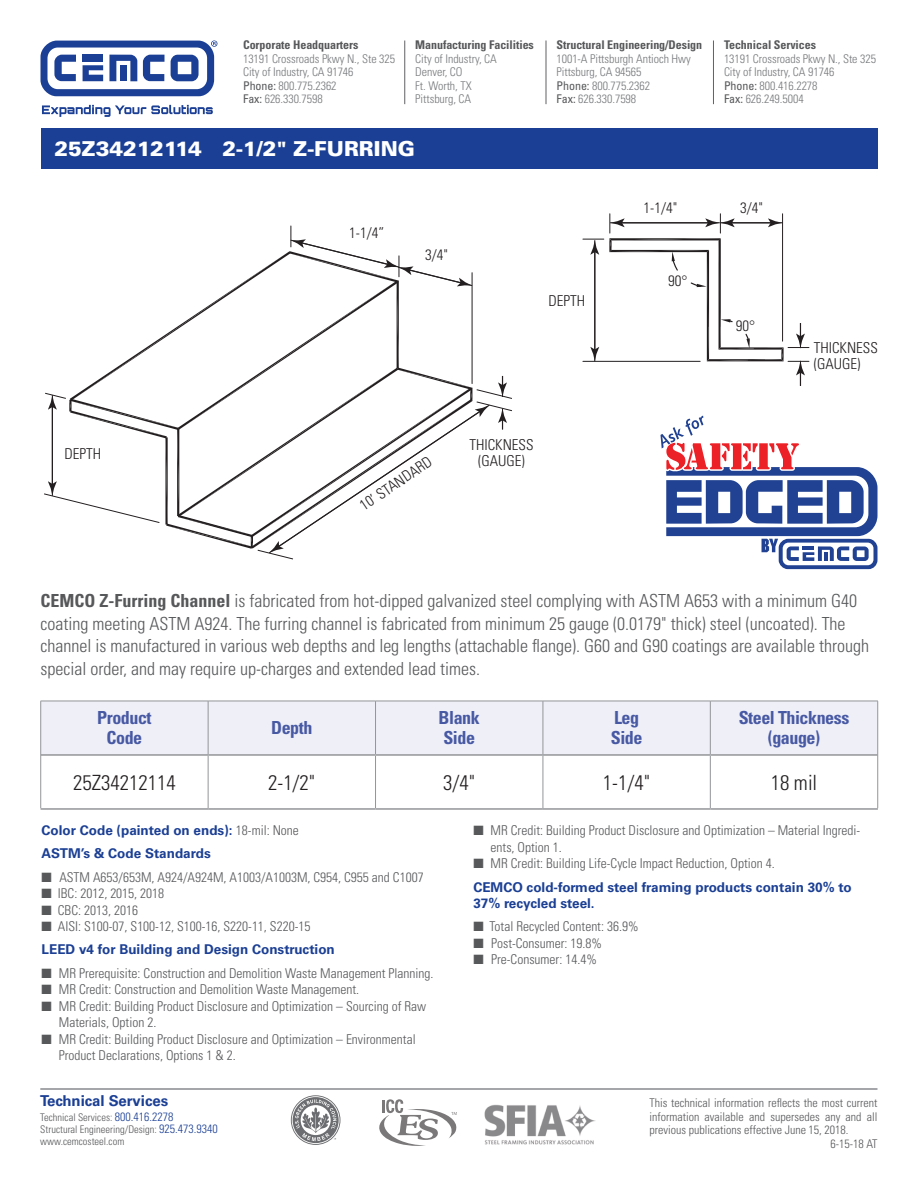
<style>
.page{position:relative;width:918px;height:1188px;background:#fff}
.page>*{position:absolute;margin:0;border:0;box-sizing:border-box;transform-origin:0 0}
.t1{font:300 condensed 21px "Univers LT Std";color:#231f20}
.t2{font:900 20.7px "Univers LT Std";color:#fff}
.t3{font:300 condensed 18px/22.5px "Univers LT Std";color:#57585a}
.t4{font:700 condensed 18px/19.5px "Univers LT Std";letter-spacing:-.025em;color:#4859a4;text-align:center}
.t5{font:300 condensed 15px/16.2px "Univers LT Std";color:#231f20;text-align:center}
.t6{font:700 15px "Univers LT Std";letter-spacing:-.005em;color:#1b3f94}
.t7{font:300 condensed 13.5px/16.5px "Univers LT Std";color:#57585a}
.t8{font:700 13.5px/23.2px "Univers LT Std";color:#1b3f94}
.t9{font:300 condensed 12px/13.5px "Univers LT Std";letter-spacing:-.005em;color:#76787b}
.t10{font:300 condensed 12px "Univers LT Std";color:#57585a}
.t11{font:700 condensed 12px "Univers LT Std";letter-spacing:-.005em;color:#57585a}
.t12{font:300 condensed 10.5px/12px "Univers LT Std";color:#57585a}
.s1{font-weight:400;color:#57585a}
.s2{font-weight:700}
.s3{font-weight:300;font-stretch:condensed;color:#57585a}
.s4{font-weight:700;font-stretch:normal;color:#1b3f94}
.s5{font-size:12px;color:#1b3f94}
</style>
<div class="page">
<hr style="left:40px;top:1088px;width:837px;height:2px;background:#888a8d">
<svg style="left:44px;top:226px;width:468px;height:333px"></svg>
<div style="left:453px;top:439px;width:97px;height:27px;background:#fff"></div>
<svg style="left:583px;top:214px;width:226px;height:172px"></svg>
<div style="left:668px;top:275px;width:20px;height:11px;background:#fff"></div>
<div style="left:735px;top:320px;width:21px;height:11px;background:#fff"></div>
<svg style="left:661px;top:416px;width:217px;height:153px"></svg>
<svg style="left:379px;top:1099px;width:78px;height:47px"></svg>
<svg style="left:291px;top:1095px;width:49px;height:50px"></svg>
<img style="left:485px;top:1104px;width:110px;height:41px">
<svg style="left:42px;top:105px;width:171px;height:12px"></svg>
<svg style="left:40px;top:40px;width:177px;height:56px"></svg>
<hr style="left:405px;top:40px;width:1px;height:64px;background:#616164">
<hr style="left:546px;top:40px;width:1px;height:64px;background:#616164">
<hr style="left:713px;top:40px;width:1px;height:64px;background:#616164">
<div style="left:41px;top:702px;width:836px;height:52px;background:#eeeff7"></div>
<hr style="left:41px;top:701px;width:167px;height:1px;background:#939598">
<hr style="left:40px;top:701px;width:1px;height:54px;background:#939598">
<hr style="left:208px;top:701px;width:168px;height:1px;background:#939598">
<hr style="left:208px;top:701px;width:1px;height:53px;background:#939598">
<hr style="left:376px;top:701px;width:167px;height:1px;background:#939598">
<hr style="left:375px;top:701px;width:1px;height:53px;background:#939598">
<hr style="left:543px;top:701px;width:167px;height:1px;background:#939598">
<hr style="left:543px;top:701px;width:1px;height:53px;background:#939598">
<hr style="left:710px;top:701px;width:168px;height:1px;background:#939598">
<hr style="left:710px;top:701px;width:1px;height:53px;background:#939598">
<hr style="left:877px;top:701px;width:1px;height:54px;background:#939598">
<hr style="left:40px;top:755px;width:1px;height:53px;background:#939598">
<hr style="left:208px;top:756px;width:1px;height:52px;background:#939598">
<hr style="left:375px;top:756px;width:1px;height:52px;background:#939598">
<hr style="left:543px;top:756px;width:1px;height:52px;background:#939598">
<hr style="left:710px;top:756px;width:1px;height:52px;background:#939598">
<hr style="left:877px;top:755px;width:1px;height:53px;background:#939598">
<hr style="left:41px;top:754px;width:167px;height:2px;background:#939598">
<hr style="left:208px;top:754px;width:168px;height:2px;background:#939598">
<hr style="left:376px;top:754px;width:167px;height:2px;background:#939598">
<hr style="left:543px;top:754px;width:167px;height:2px;background:#939598">
<hr style="left:710px;top:754px;width:168px;height:2px;background:#939598">
<hr style="left:41px;top:808px;width:167px;height:2px;background:#939598">
<hr style="left:208px;top:808px;width:168px;height:2px;background:#939598">
<hr style="left:376px;top:808px;width:167px;height:2px;background:#939598">
<hr style="left:543px;top:808px;width:167px;height:2px;background:#939598">
<hr style="left:710px;top:808px;width:168px;height:2px;background:#939598">
<div style="left:41px;top:128px;width:837px;height:41px;background:#1b3f94"></div>
<p class="t11" style="left:243px;top:38px;width:117px">Corporate Headquarters</p>
<p class="t9" style="left:243px;top:52px;width:154px">13191 Crossroads Pkwy N., Ste 325<br>City of Industry, CA 91746<br><span class="s1">Phone:</span> 800.775.2362<br><span class="s1">Fax:</span> 626.330.7598</p>
<p class="t11" style="left:415px;top:38px;width:120px">Manufacturing Facilities</p>
<p class="t9" style="left:415px;top:52px;width:83px">City of Industry, CA<br>Denver, CO<br>Ft. Worth, TX<br>Pittsburg, CA</p>
<h2 class="t2" style="left:54px;top:136px;width:362px">25Z34212114 2-1/2" Z-FURRING</h2>
<p class="t11" style="left:557px;top:38px;width:147px">Structural Engineering/Design</p>
<p class="t9" style="left:557px;top:52px;width:136px">1001-A Pittsburgh Antioch Hwy<br>Pittsburg, CA 94565<br><span class="s1">Phone:</span> 800.775.2362<br><span class="s1">Fax:</span> 626.330.7598</p>
<p class="t11" style="left:724px;top:38px;width:94px">Technical Services</p>
<p class="t9" style="left:724px;top:52px;width:154px">13191 Crossroads Pkwy N., Ste 325<br>City of Industry, CA 91746<br><span class="s1">Phone:</span> 800.416.2278<br><span class="s1">Fax:</span> 626.249.5004</p>
<p class="t5" style="left:349px;top:224px;width:36px">1-1/4”</p>
<p class="t5" style="left:425px;top:246px;width:24px">3/4"</p>
<p class="t5" style="left:549px;top:293px;width:38px">DEPTH</p>
<p class="t5" style="left:644px;top:199px;width:35px">1-1/4"</p>
<p class="t5" style="left:740px;top:199px;width:24px">3/4"</p>
<p class="t5" style="left:668px;top:272px;width:21px">90°</p>
<p class="t5" style="left:736px;top:318px;width:21px">90°</p>
<p class="t5" style="left:814px;top:339px;width:66px;text-align:left">THICKNESS (GAUGE)</p>
<p class="t5" style="left:64px;top:445px;width:38px">DEPTH</p>
<p class="t5" style="left:357px;top:500px;width:85px;rotate:-34deg">10’ STANDARD</p>
<p class="t5" style="left:469px;top:436px;width:66px">THICKNESS (GAUGE)</p>
<p class="t3" style="left:41px;top:589px;width:830px"><span class="s2">CEMCO Z-Furring Channel</span> is fabricated from hot-dipped galvanized steel complying with ASTM A653 with a minimum G40 coating meeting ASTM A924. The furring channel is fabricated from minimum 25 gauge (0.0179" thick) steel (uncoated). The channel is manufactured in various web depths and leg lengths (attachable flange). G60 and G90 coatings are available through special order, and may require up-charges and extended lead times.</p>
<h3 class="t4" style="left:97px;top:708px;width:56px">Product<br>Code</h3>
<h3 class="t4" style="left:271px;top:718px;width:43px">Depth</h3>
<h3 class="t4" style="left:439px;top:708px;width:43px;text-align:left">Blank<br>Side</h3>
<h3 class="t4" style="left:611px;top:708px;width:33px;text-align:left">Leg<br>Side</h3>
<h3 class="t4" style="left:739px;top:708px;width:112px">Steel Thickness (gauge)</h3>
<h1 class="t1" style="left:73px;top:770px;width:104px">25Z34212114</h1>
<h1 class="t1" style="left:268px;top:770px;width:49px">2-1/2"</h1>
<h1 class="t1" style="left:443px;top:770px;width:34px">3/4"</h1>
<h1 class="t1" style="left:603px;top:770px;width:49px">1-1/4"</h1>
<h1 class="t1" style="left:771px;top:770px;width:48px">18 mil</h1>
<p class="t8" style="left:42px;top:819px;width:259px">Color Code (painted on ends): <span class="s3">18-mil: None<br></span>ASTM’s &amp; Code Standards</p>
<p class="t7" style="left:42px;top:869px;width:384px">■ ASTM A653/653M, A924/A924M, A1003/A1003M, C954, C955 and C1007</p>
<p class="t7" style="left:42px;top:885px;width:124px">■ IBC: 2012, 2015, 2018</p>
<p class="t7" style="left:42px;top:902px;width:98px">■ CBC: 2013, 2016</p>
<p class="t7" style="left:42px;top:915px;width:295px;line-height:23.2px">■ AISI: S100-07, S100-12, S100-16, S220-11, S220-15<br><span class="s4">LEED v4 for Building and Design Construction</span></p>
<p class="t7" style="left:42px;top:965px;width:393px">■ MR Prerequisite: Construction and Demolition Waste Management Planning.</p>
<p class="t7" style="left:42px;top:981px;width:319px">■ MR Credit: Construction and Demolition Waste Management.</p>
<p class="t7" style="left:59px;top:998px;width:369px;text-indent:-17px">■ MR Credit: Building Product Disclosure and Optimization – Sourcing of Raw<br>Materials, Option 2.</p>
<p class="t7" style="left:59px;top:1031px;width:358px;text-indent:-17px">■ MR Credit: Building Product Disclosure and Optimization – Environmental<br>Product Declarations, Options 1 &amp; 2.</p>
<p class="t6" style="left:40px;top:1092px;width:129px">Technical Services</p>
<p class="t12" style="left:40px;top:1112px;width:179px">Technical Services: <span class="s5">800.416.2278<br></span>Structural Engineering/Design: <span class="s5">925.473.9340 </span>www.cemcosteel.com</p>
<p class="t7" style="left:491px;top:822px;width:371px;text-indent:-17px">■ MR Credit: Building Product Disclosure and Optimization – Material Ingredi&shy;ents, Option 1.</p>
<p class="t7" style="left:473px;top:852px;width:380px;line-height:23.2px">■ MR Credit: Building Life-Cycle Impact Reduction, Option 4.<br><span class="s4">CEMCO cold-formed steel framing products contain 30% to</span></p>
<p class="t8" style="left:473px;top:892px;width:123px">37% recycled steel.</p>
<p class="t7" style="left:473px;top:918px;width:167px">■ Total Recycled Content: 36.9%</p>
<p class="t7" style="left:473px;top:935px;width:130px">■ Post-Consumer: 19.8%</p>
<p class="t7" style="left:473px;top:951px;width:125px">■ Pre-Consumer: 14.4%</p>
<p class="t10" style="left:649px;top:1096px;width:230px">This technical information reflects the most current</p>
<p class="t10" style="left:649px;top:1109px;width:230px">information available and supersedes any and all</p>
<p class="t10" style="left:649px;top:1123px;width:201px">previous publications effective June 15, 2018.</p>
<p class="t10" style="left:830px;top:1136px;width:49px">6-15-18 AT</p>
</div>
